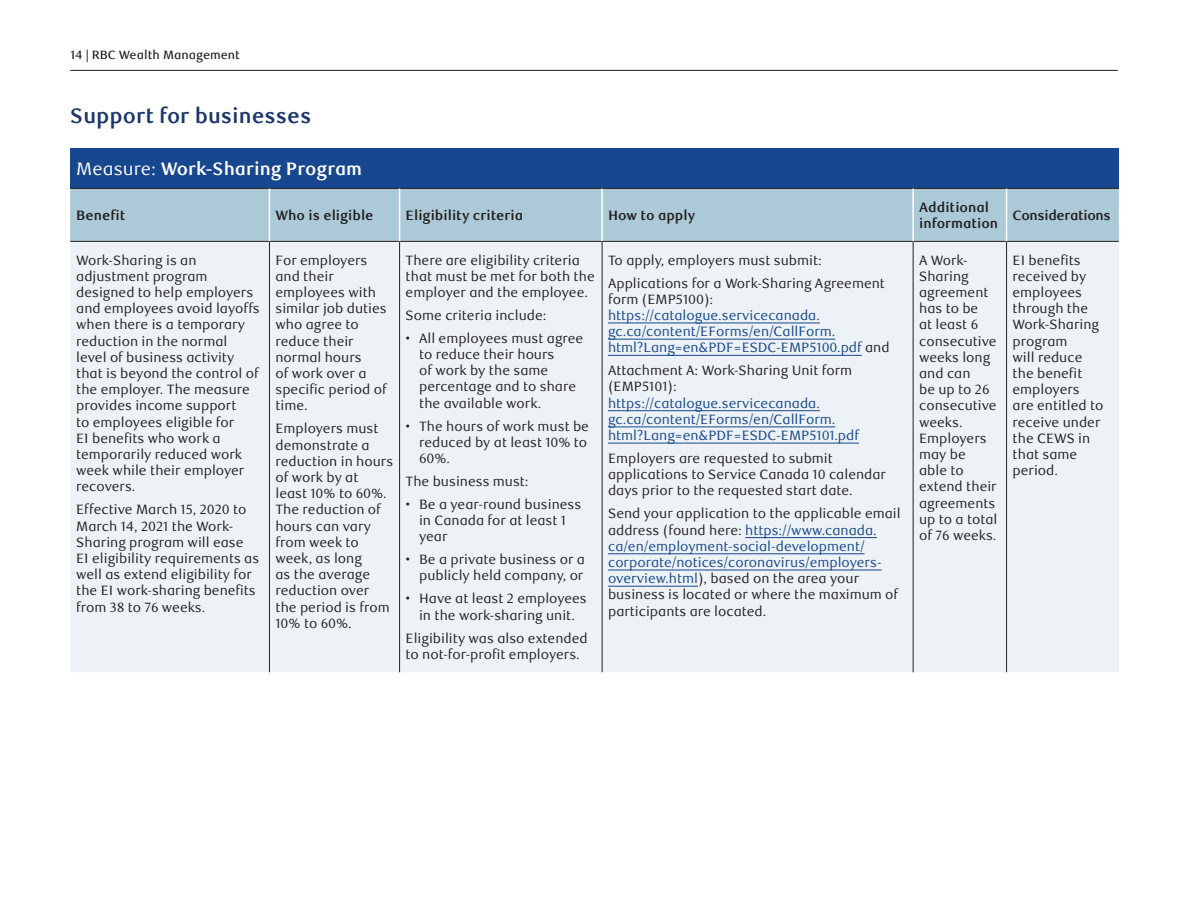
<style>
.page{position:relative;width:1188px;height:918px;background:#fff}
.page>*{position:absolute;margin:0;border:0;box-sizing:border-box;transform-origin:0 0}
.t1{font:700 21px "RBC Text";color:#1c366c}
.t2{font:700 18px "RBC Text";color:#fff}
.t3{font:13.5px/16.2px "RBC Text";color:#231f20}
.t4{font:13.5px/16.2px "RBC Text";color:#16468d}
.t5{font:700 13.5px/16.2px "RBC Text";color:#231f20}
.t6{font:700 13.5px "RBC Text";letter-spacing:-.025em;color:#231f20}
.t7{font:500 12px "RBC Text";color:#231f20}
.s1{font-weight:400}
.s2{color:#231f20}
.s3{color:#16468d}
</style>
<div class="page">
<hr style="left:70px;top:70px;width:1048px;height:1px;background:#231f20">
<div style="left:70px;top:148px;width:1049px;height:40px;background:#17478e"></div>
<div style="left:70px;top:189px;width:1049px;height:52px;background:#acc9d7"></div>
<div style="left:70px;top:242px;width:1049px;height:430px;background:#ecf2f5"></div>
<hr style="left:70px;top:188px;width:199px;height:1px;background:#231f20">
<hr style="left:269px;top:188px;width:131px;height:1px;background:#231f20">
<hr style="left:400px;top:188px;width:202px;height:1px;background:#231f20">
<hr style="left:602px;top:188px;width:311px;height:1px;background:#231f20">
<hr style="left:913px;top:188px;width:94px;height:1px;background:#231f20">
<hr style="left:1007px;top:188px;width:112px;height:1px;background:#231f20">
<hr style="left:70px;top:241px;width:199px;height:1px;background:#231f20">
<hr style="left:269px;top:241px;width:131px;height:1px;background:#231f20">
<hr style="left:269px;top:242px;width:1px;height:430px;background:#231f20">
<hr style="left:400px;top:241px;width:202px;height:1px;background:#231f20">
<hr style="left:399px;top:242px;width:1px;height:430px;background:#231f20">
<hr style="left:602px;top:241px;width:311px;height:1px;background:#231f20">
<hr style="left:602px;top:242px;width:1px;height:430px;background:#231f20">
<hr style="left:913px;top:241px;width:94px;height:1px;background:#231f20">
<hr style="left:913px;top:242px;width:1px;height:430px;background:#231f20">
<hr style="left:1007px;top:241px;width:112px;height:1px;background:#231f20">
<hr style="left:1006px;top:242px;width:1px;height:430px;background:#231f20">
<hr style="left:269px;top:189px;width:1px;height:52px;background:#fff">
<hr style="left:399px;top:189px;width:1px;height:52px;background:#fff">
<hr style="left:601px;top:189px;width:2px;height:52px;background:#fff">
<hr style="left:912px;top:189px;width:2px;height:52px;background:#fff">
<hr style="left:1006px;top:189px;width:1px;height:52px;background:#fff">
<hr style="left:608px;top:323px;width:212px;height:1px;background:#16468d">
<hr style="left:608px;top:339px;width:227px;height:1px;background:#16468d">
<hr style="left:608px;top:355px;width:254px;height:1px;background:#16468d">
<hr style="left:608px;top:410px;width:212px;height:1px;background:#16468d">
<hr style="left:608px;top:427px;width:227px;height:1px;background:#16468d">
<hr style="left:608px;top:443px;width:251px;height:1px;background:#16468d">
<hr style="left:745px;top:537px;width:132px;height:1px;background:#16468d">
<hr style="left:608px;top:554px;width:257px;height:1px;background:#16468d">
<hr style="left:608px;top:570px;width:274px;height:1px;background:#16468d">
<hr style="left:608px;top:586px;width:90px;height:1px;background:#16468d">
<p class="t7" style="left:70px;top:48px;width:171px">14 | RBC Wealth Management</p>
<h1 class="t1" style="left:70px;top:103px;width:243px">Support for businesses</h1>
<h2 class="t2" style="left:76px;top:158px;width:287px"><span class="s1">Measure:</span> Work-Sharing Program</h2>
<p class="t5" style="left:76px;top:207px;width:51px">Benefit</p>
<p class="t5" style="left:275px;top:207px;width:100px">Who is eligible</p>
<p class="t5" style="left:406px;top:207px;width:119px">Eligibility criteria</p>
<p class="t5" style="left:608px;top:207px;width:89px">How to apply</p>
<p class="t5" style="left:919px;top:199px;width:81px">Additional information</p>
<p class="t6" style="left:1013px;top:207px;width:100px">Considerations</p>
<p class="t3" style="left:76px;top:252px;width:185px">Work-Sharing is an adjustment program designed to help employers and employees avoid layoffs when there is a temporary reduction in the normal level of business activity that is beyond the control of the employer. The measure provides income support<br>to employees eligible for<br>EI benefits who work a temporarily reduced work week while their employer recovers.</p>
<p class="t3" style="left:76px;top:502px;width:185px">Effective March 15, 2020 to<br>March 14, 2021 the Work-<br>Sharing program will ease<br>EI eligibility requirements as well as extend eligibility for the EI work-sharing benefits from 38 to 76 weeks.</p>
<p class="t3" style="left:919px;top:252px;width:80px">A Work-<br>Sharing agreement has to be<br>at least 6 consecutive weeks long and can<br>be up to 26 consecutive weeks.<br>Employers may be<br>able to extend their agreements up to a total of 76 weeks.</p>
<p class="t3" style="left:1013px;top:252px;width:92px">EI benefits received by employees through the<br>Work-Sharing program<br>will reduce the benefit employers are entitled to receive under the CEWS in that same period.</p>
<p class="t3" style="left:608px;top:249px;width:278px;line-height:23px">To apply, employers must submit:<br>Applications for a Work-Sharing Agreement</p>
<p class="t3" style="left:608px;top:291px;width:107px">form (EMP5100):</p>
<p class="t4" style="left:608px;top:308px;width:283px">https://catalogue.servicecanada. gc.ca/content/EForms/en/CallForm. html?Lang=en&amp;PDF=ESDC-EMP5100.pdf <span class="s2">and</span></p>
<p class="t3" style="left:608px;top:363px;width:246px">Attachment A: Work-Sharing Unit form (EMP5101):</p>
<p class="t4" style="left:608px;top:395px;width:252px">https://catalogue.servicecanada. gc.ca/content/EForms/en/CallForm. html?Lang=en&amp;PDF=ESDC-EMP5101.pdf</p>
<p class="t3" style="left:608px;top:451px;width:279px">Employers are requested to submit applications to Service Canada 10 calendar days prior to the requested start date.</p>
<p class="t3" style="left:608px;top:506px;width:294px">Send your application to the applicable email address (found here: <span class="s3">https://www.canada. ca/en/employment-social-development/ corporate/notices/coronavirus/employers&shy;overview.html</span>), based on the area your business is located or where the maximum of participants are located.</p>
<p class="t3" style="left:275px;top:252px;width:113px">For employers and their employees with similar job duties who agree to reduce their normal hours<br>of work over a specific period of time.</p>
<p class="t3" style="left:275px;top:421px;width:119px">Employers must demonstrate a reduction in hours of work by at least 10% to 60%.<br>The reduction of hours can vary from week to week, as long<br>as the average reduction over the period is from<br>10% to 60%.</p>
<p class="t3" style="left:406px;top:252px;width:191px">There are eligibility criteria that must be met for both the employer and the employee.</p>
<p class="t3" style="left:406px;top:308px;width:142px">Some criteria include:</p>
<p class="t3" style="left:419px;top:330px;width:166px;text-indent:-14px">• All employees must agree to reduce their hours<br>of work by the same percentage and to share the available work.</p>
<p class="t3" style="left:419px;top:418px;width:171px;text-indent:-14px">• The hours of work must be reduced by at least 10% to<br>60%.</p>
<p class="t3" style="left:406px;top:474px;width:125px">The business must:</p>
<p class="t3" style="left:419px;top:497px;width:164px;text-indent:-14px">• Be a year-round business in Canada for at least 1 year</p>
<p class="t3" style="left:406px;top:552px;width:181px;text-align:right">• Be a private business or a publicly held company, or</p>
<p class="t3" style="left:406px;top:591px;width:183px;text-align:center">• Have at least 2 employees in the work-sharing unit.</p>
<p class="t3" style="left:406px;top:630px;width:184px">Eligibility was also extended to not-for-profit employers.</p>
</div>
